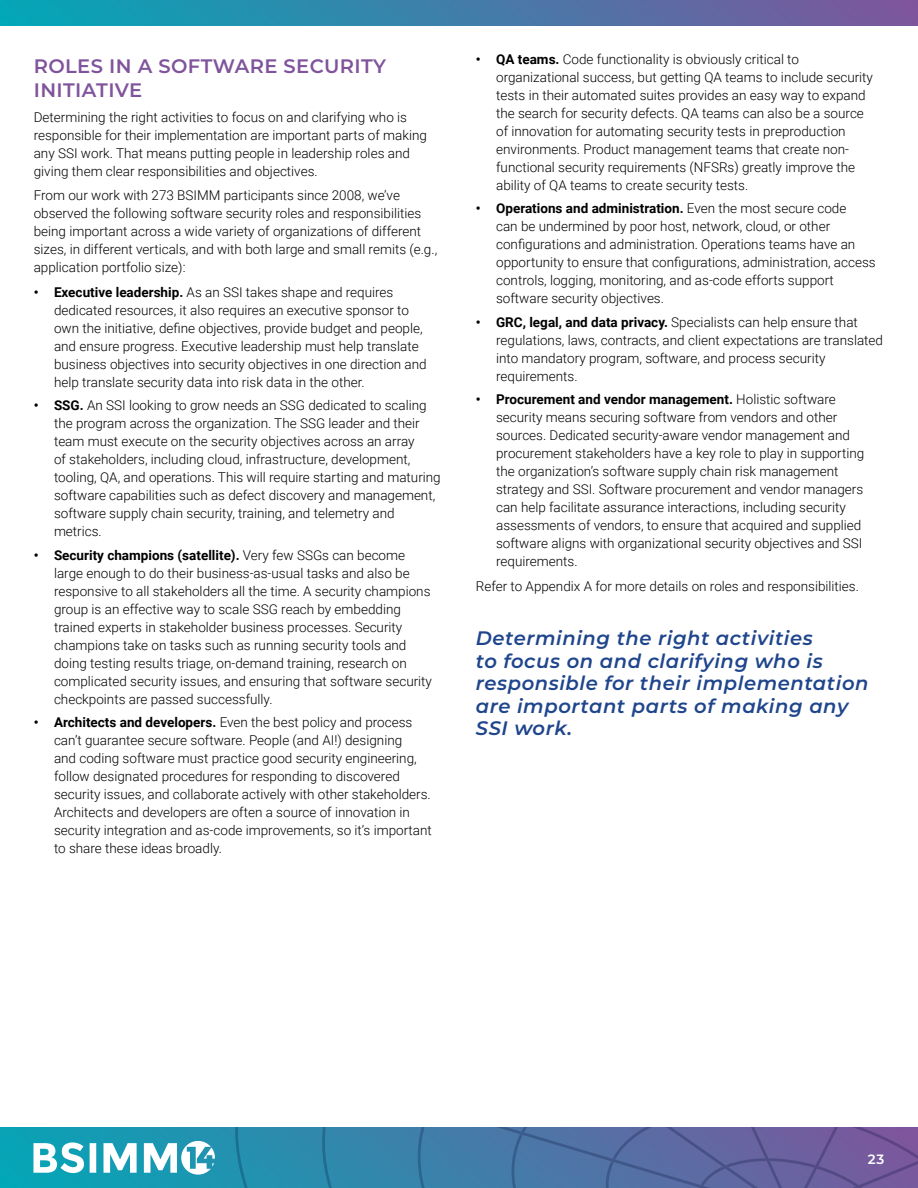
<style>
.page{position:relative;width:918px;height:1188px;background:#fff}
.page>*{position:absolute;margin:0;border:0;box-sizing:border-box;transform-origin:0 0}
.t1{font:italic 600 19.5px/22.5px "Montserrat";letter-spacing:.03em;color:#1f458c}
.t2{font:600 19.5px/24px "Montserrat";letter-spacing:.02em;color:#80549c}
.t3{font:300 13.5px/18px "Roboto";color:#000}
.t4{font:600 13.5px "Montserrat";color:#fff}
.s1{font-weight:700}
</style>
<div class="page">
<svg style="left:0;top:1128px;width:230px;height:60px"></svg>
<svg style="left:230px;top:1128px;width:688px;height:60px"></svg>
<svg style="left:33px;top:1141px;width:182px;height:34px"></svg>
<div style="left:0;top:0;width:918px;height:26px;background:linear-gradient(to right,#02a7b7,#7e559c)"></div>
<h1 class="t2" style="left:34px;top:53px;width:354px">ROLES IN A SOFTWARE SECURITY<br>INITIATIVE</h1>
<p class="t3" style="left:34px;top:107px;width:395px">Determining the right activities to focus on and clarifying who is responsible for their implementation are important parts of making any SSI work. That means putting people in leadership roles and giving them clear responsibilities and objectives.</p>
<p class="t3" style="left:34px;top:186px;width:405px">From our work with 273 BSIMM participants since 2008, we’ve observed the following software security roles and responsibilities being important across a wide variety of organizations of different sizes, in different verticals, and with both large and small remits (e.g., application portfolio size):</p>
<p class="t3" style="left:54px;top:283px;width:374px;text-indent:-20px"><span class="s1">• Executive leadership.</span> As an SSI takes shape and requires dedicated resources, it also requires an executive sponsor to own the initiative, define objectives, provide budget and people, and ensure progress. Executive leadership must help translate business objectives into security objectives in one direction and help translate security data into risk data in the other.</p>
<p class="t3" style="left:54px;top:396px;width:388px;text-indent:-20px"><span class="s1">• SSG.</span> An SSI looking to grow needs an SSG dedicated to scaling the program across the organization. The SSG leader and their team must execute on the security objectives across an array<br>of stakeholders, including cloud, infrastructure, development, tooling, QA, and operations. This will require starting and maturing software capabilities such as defect discovery and management, software supply chain security, training, and telemetry and metrics.</p>
<p class="t3" style="left:54px;top:546px;width:380px;text-indent:-20px"><span class="s1">• Security champions (satellite).</span> Very few SSGs can become large enough to do their business-as-usual tasks and also be responsive to all stakeholders all the time. A security champions group is an effective way to scale SSG reach by embedding trained experts in stakeholder business processes. Security champions take on tasks such as running security tools and doing testing results triage, on-demand training, research on complicated security issues, and ensuring that software security checkpoints are passed successfully.</p>
<p class="t3" style="left:54px;top:713px;width:379px;text-indent:-20px"><span class="s1">• Architects and developers.</span> Even the best policy and process can’t guarantee secure software. People (and AI!) designing<br>and coding software must practice good security engineering, follow designated procedures for responding to discovered security issues, and collaborate actively with other stakeholders.<br>Architects and developers are often a source of innovation in security integration and as-code improvements, so it’s important to share these ideas broadly.</p>
<p class="t3" style="left:496px;top:50px;width:378px;text-indent:-20px"><span class="s1">• QA teams.</span> Code functionality is obviously critical to organizational success, but getting QA teams to include security tests in their automated suites provides an easy way to expand the search for security defects. QA teams can also be a source of innovation for automating security tests in preproduction environments. Product management teams that create non&shy;functional security requirements (NFSRs) greatly improve the ability of QA teams to create security tests.</p>
<p class="t3" style="left:496px;top:199px;width:381px;text-indent:-20px"><span class="s1">• Operations and administration.</span> Even the most secure code<br>can be undermined by poor host, network, cloud, or other configurations and administration. Operations teams have an opportunity to ensure that configurations, administration, access controls, logging, monitoring, and as-code efforts support software security objectives.</p>
<p class="t3" style="left:496px;top:312px;width:389px;text-indent:-20px"><span class="s1">• GRC, legal, and data privacy.</span> Specialists can help ensure that regulations, laws, contracts, and client expectations are translated into mandatory program, software, and process security requirements.</p>
<p class="t3" style="left:496px;top:390px;width:370px;text-indent:-20px"><span class="s1">• Procurement and vendor management.</span> Holistic software security means securing software from vendors and other sources. Dedicated security-aware vendor management and procurement stakeholders have a key role to play in supporting the organization’s software supply chain risk management strategy and SSI. Software procurement and vendor managers can help facilitate assurance interactions, including security assessments of vendors, to ensure that acquired and supplied software aligns with organizational security objectives and SSI requirements.</p>
<p class="t3" style="left:476px;top:576px;width:385px">Refer to Appendix A for more details on roles and responsibilities.</p>
<h1 class="t1" style="left:476px;top:626px;width:394px">Determining the right activities<br>to focus on and clarifying who is responsible for their implementation are important parts of making any<br>SSI work.</h1>
<p class="t4" style="left:868px;top:1150px;width:18px">23</p>
</div>
